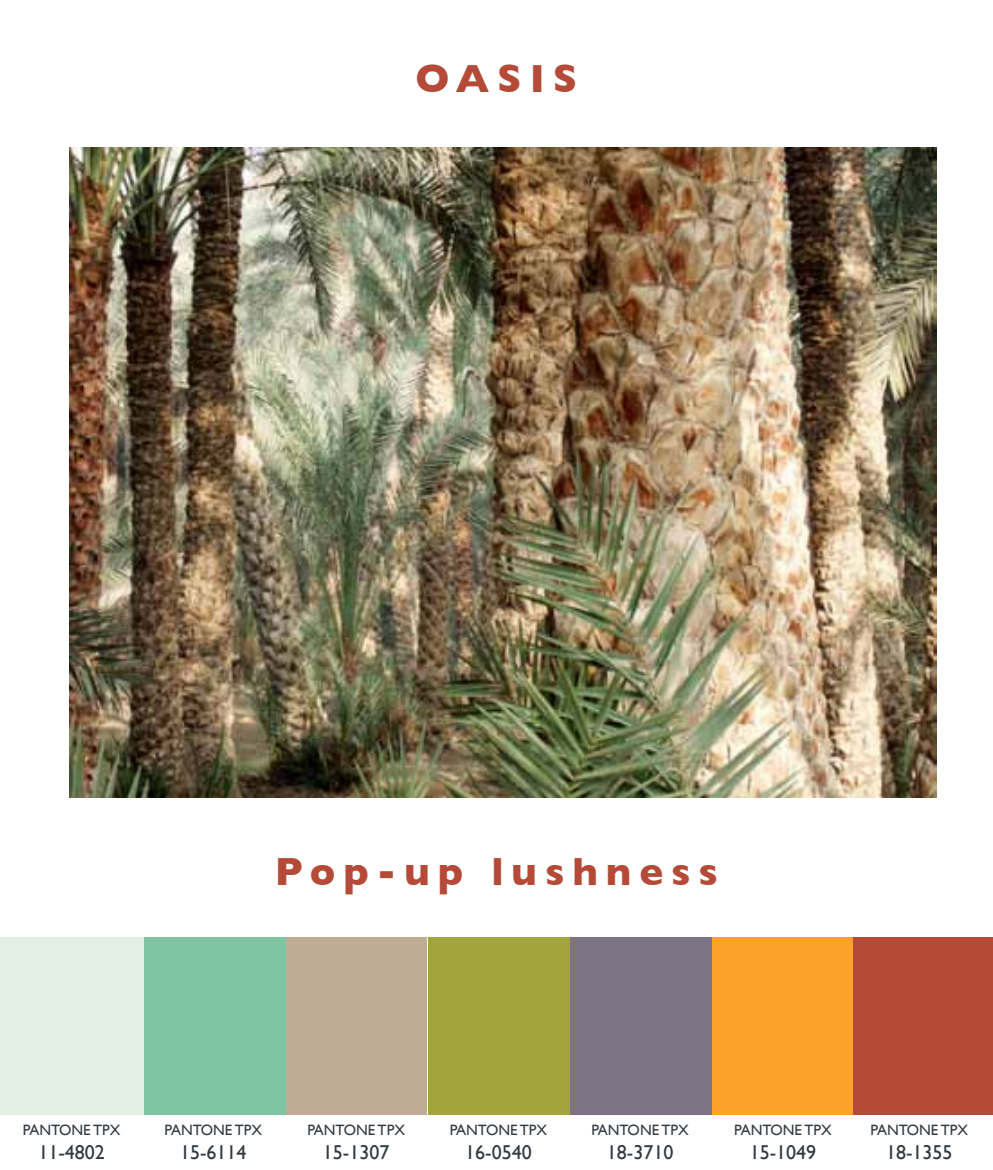
<style>
.page{position:relative;width:993px;height:1170px;background:#fff}
.page>*{position:absolute;margin:0;border:0;box-sizing:border-box;transform-origin:0 0}
.t1{font:700 40px "Gill Sans";letter-spacing:.2em;color:#b44a37}
.t2{font:20px "Gill Sans";color:#32393f}
.t3{font:15px "Gill Sans";color:#32393f}
</style>
<div class="page">
<div style="left:711px;top:937px;width:142px;height:177px;background:#fea12c"></div>
<div style="left:0;top:937px;width:143px;height:177px;background:#e3eee5"></div>
<div style="left:285px;top:937px;width:142px;height:177px;background:#bfac96"></div>
<div style="left:569px;top:937px;width:142px;height:177px;background:#7e7384"></div>
<div style="left:428px;top:937px;width:141px;height:177px;background:#a4a43d"></div>
<div style="left:144px;top:937px;width:142px;height:177px;background:#7fc5a3"></div>
<div style="left:853px;top:937px;width:139px;height:177px;background:#b44a37"></div>
<img style="left:70px;top:148px;width:866px;height:649px">
<h1 class="t1" style="left:415px;top:55px;width:163px">OASIS</h1>
<h1 class="t1" style="left:275px;top:847px;width:444px">Pop-up lushness</h1>
<p class="t3" style="left:23px;top:1120px;width:99px">PANTONE TPX</p>
<h2 class="t2" style="left:38px;top:1139px;width:68px">11-4802</h2>
<p class="t3" style="left:164px;top:1120px;width:99px">PANTONE TPX</p>
<h2 class="t2" style="left:180px;top:1139px;width:68px">15-6114</h2>
<p class="t3" style="left:307px;top:1120px;width:99px">PANTONE TPX</p>
<h2 class="t2" style="left:323px;top:1139px;width:68px">15-1307</h2>
<p class="t3" style="left:449px;top:1120px;width:99px">PANTONE TPX</p>
<h2 class="t2" style="left:465px;top:1139px;width:68px">16-0540</h2>
<p class="t3" style="left:591px;top:1120px;width:99px">PANTONE TPX</p>
<h2 class="t2" style="left:606px;top:1139px;width:68px">18-3710</h2>
<p class="t3" style="left:734px;top:1120px;width:99px">PANTONE TPX</p>
<h2 class="t2" style="left:749px;top:1139px;width:68px">15-1049</h2>
<p class="t3" style="left:870px;top:1120px;width:99px">PANTONE TPX</p>
<h2 class="t2" style="left:885px;top:1139px;width:68px">18-1355</h2>
</div>
